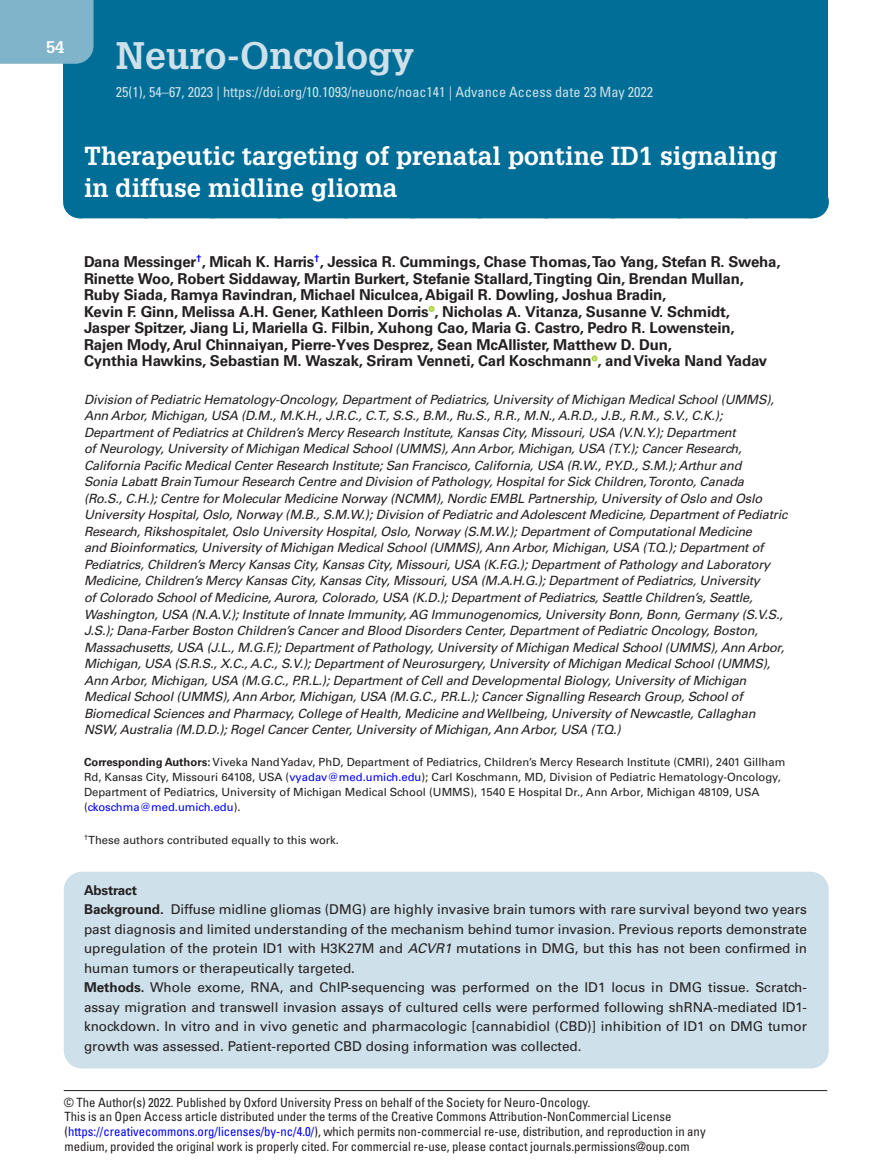
<style>
.page{position:relative;width:891px;height:1175px;background:#fff}
.page>*{position:absolute;margin:0;border:0;box-sizing:border-box;transform-origin:0 0}
.t1{font:700 37.5px "Glypha LT Std";color:#cee0ea}
.t2{font:700 25.5px/31.5px "Glypha LT Std";color:#fff}
.t3{font:700 16.5px "Glypha LT Std";color:#fff}
.t4{font:700 15px/16.5px "Univers LT Std";letter-spacing:-.01em;color:#231f20}
.t5{font:condensed 14.25px "Univers LT Std";color:#cee0ea}
.t6{font:13.5px/19.5px "Univers LT Std";color:#231f20}
.t7{font:italic 12.75px/16.5px "Univers LT Std";letter-spacing:-.015em;color:#231f20}
.t8{font:condensed 12.75px/15px "Univers LT Std";color:#231f20}
.t9{font:11.25px/15px "Univers LT Std";color:#231f20}
.s1{font-weight:700}
.s2{color:#00f}
.s3{font-style:italic}
</style>
<div class="page">
<div style="left:63px;top:0;width:765px;height:166px;background:#006e96"></div>
<div style="left:0;top:0;width:94px;height:64px;background:#7fb4ca"></div>
<div style="left:64px;top:871px;width:765px;height:197px;background:#cee0ea;border-radius:18px"></div>
<hr style="left:64px;top:1090px;width:763px;height:1px;background:#231f20">
<div style="left:63px;top:161px;width:765px;height:39px;background:#006e96"></div>
<div style="left:80px;top:185px;width:732px;height:33px;background:#006e96"></div>
<hr style="left:812px;top:185px;width:1px;height:33px;background:#006e96">
<svg style="left:429px;top:306px;width:6px;height:6px"></svg>
<svg style="left:592px;top:355px;width:6px;height:6px"></svg>
<p class="t3" style="left:46px;top:37px;width:20px">54</p>
<h1 class="t1" style="left:116px;top:32px;width:299px">Neuro-Oncology</h1>
<p class="t5" style="left:116px;top:83px;width:539px">25(1), 54–67, 2023 | https://doi.org/10.1093/neuonc/noac141 | Advance Access date 23 May 2022</p>
<h2 class="t2" style="left:84px;top:140px;width:695px">Therapeutic targeting of prenatal pontine ID1 signaling in diffuse midline glioma</h2>
<p class="t4" style="left:84px;top:254px;width:698px">Dana Messinger<sup>†</sup>, Micah K. Harris<sup>†</sup>, Jessica R. Cummings, Chase Thomas, Tao Yang, Stefan R. Sweha, Rinette Woo, Robert Siddaway, Martin Burkert, Stefanie Stallard, Tingting Qin, Brendan Mullan, Ruby Siada, Ramya Ravindran, Michael Niculcea, Abigail R. Dowling, Joshua Bradin,<br>Kevin F. Ginn, Melissa A.H. Gener, Kathleen Dorris , Nicholas A. Vitanza, Susanne V. Schmidt,<br>Jasper Spitzer, Jiang Li, Mariella G. Filbin, Xuhong Cao, Maria G. Castro, Pedro R. Lowenstein,<br>Rajen Mody, Arul Chinnaiyan, Pierre-Yves Desprez, Sean McAllister, Matthew D. Dun,<br>Cynthia Hawkins, Sebastian M. Waszak, Sriram Venneti, Carl Koschmann , and Viveka Nand Yadav</p>
<p class="t7" style="left:84px;top:391px;width:705px">Division of Pediatric Hematology-Oncology, Department of Pediatrics, University of Michigan Medical School (UMMS), Ann Arbor, Michigan, USA (D.M., M.K.H., J.R.C., C.T., S.S., B.M., Ru.S., R.R., M.N., A.R.D., J.B., R.M., S.V., C.K.); Department of Pediatrics at Children’s Mercy Research Institute, Kansas City, Missouri, USA (V.N.Y.); Department<br>of Neurology, University of Michigan Medical School (UMMS), Ann Arbor, Michigan, USA (T.Y.); Cancer Research, California Pacific Medical Center Research Institute; San Francisco, California, USA (R.W., P.Y.D., S.M.); Arthur and<br>Sonia Labatt Brain Tumour Research Centre and Division of Pathology, Hospital for Sick Children, Toronto, Canada<br>(Ro.S., C.H.); Centre for Molecular Medicine Norway (NCMM), Nordic EMBL Partnership, University of Oslo and Oslo University Hospital, Oslo, Norway (M.B., S.M.W.); Division of Pediatric and Adolescent Medicine, Department of Pediatric Research, Rikshospitalet, Oslo University Hospital, Oslo, Norway (S.M.W.); Department of Computational Medicine<br>and Bioinformatics, University of Michigan Medical School (UMMS), Ann Arbor, Michigan, USA (T.Q.); Department of Pediatrics, Children’s Mercy Kansas City, Kansas City, Missouri, USA (K.F.G.); Department of Pathology and Laboratory Medicine, Children’s Mercy Kansas City, Kansas City, Missouri, USA (M.A.H.G.); Department of Pediatrics, University<br>of Colorado School of Medicine, Aurora, Colorado, USA (K.D.); Department of Pediatrics, Seattle Children’s, Seattle, Washington, USA (N.A.V.); Institute of Innate Immunity, AG Immunogenomics, University Bonn, Bonn, Germany (S.V.S., J.S.); Dana-Farber Boston Children’s Cancer and Blood Disorders Center, Department of Pediatric Oncology, Boston, Massachusetts, USA (J.L., M.G.F.); Department of Pathology, University of Michigan Medical School (UMMS), Ann Arbor, Michigan, USA (S.R.S., X.C., A.C., S.V.); Department of Neurosurgery, University of Michigan Medical School (UMMS), Ann Arbor, Michigan, USA (M.G.C., P.R.L.); Department of Cell and Developmental Biology, University of Michigan Medical School (UMMS), Ann Arbor, Michigan, USA (M.G.C., P.R.L.); Cancer Signalling Research Group, School of Biomedical Sciences and Pharmacy, College of Health, Medicine and Wellbeing, University of Newcastle, Callaghan NSW, Australia (M.D.D.); Rogel Cancer Center, University of Michigan, Ann Arbor, USA (T.Q.)</p>
<p class="t9" style="left:84px;top:755px;width:703px"><span class="s1">Corresponding Authors:</span> Viveka Nand Yadav, PhD, Department of Pediatrics, Children’s Mercy Research Institute (CMRI), 2401 Gillham Rd, Kansas City, Missouri 64108, USA (<span class="s2">vyadav@med.umich.edu</span>); Carl Koschmann, MD, Division of Pediatric Hematology-Oncology, Department of Pediatrics, University of Michigan Medical School (UMMS), 1540 E Hospital Dr., Ann Arbor, Michigan 48109, USA (<span class="s2">ckoschma@med.umich.edu</span>).</p>
<p class="t9" style="left:84px;top:832px;width:257px"><sup>†</sup>These authors contributed equally to this work.</p>
<p class="t6" style="left:84px;top:880px;width:725px"><span class="s1">Abstract<br>Background.</span> Diffuse midline gliomas (DMG) are highly invasive brain tumors with rare survival beyond two years past diagnosis and limited understanding of the mechanism behind tumor invasion. Previous reports demonstrate upregulation of the protein ID1 with H3K27M and <span class="s3">ACVR1</span> mutations in DMG, but this has not been confirmed in human tumors or therapeutically targeted.<br><span class="s1">Methods.</span> Whole exome, RNA, and ChIP-sequencing was performed on the ID1 locus in DMG tissue. Scratch&shy;assay migration and transwell invasion assays of cultured cells were performed following shRNA-mediated ID1- knockdown. In vitro and in vivo genetic and pharmacologic [cannabidiol (CBD)] inhibition of ID1 on DMG tumor growth was assessed. Patient-reported CBD dosing information was collected.</p>
<p class="t8" style="left:64px;top:1095px;width:528px">© The Author(s) 2022. Published by Oxford University Press on behalf of the Society for Neuro-Oncology.</p>
<p class="t8" style="left:64px;top:1108px;width:643px">This is an Open Access article distributed under the terms of the Creative Commons Attribution-NonCommercial License (<span class="s2">https://creativecommons.org/licenses/by-nc/4.0/</span>), which permits non-commercial re-use, distribution, and reproduction in any medium, provided the original work is properly cited. For commercial re-use, please contact journals.permissions@oup.com</p>
</div>
